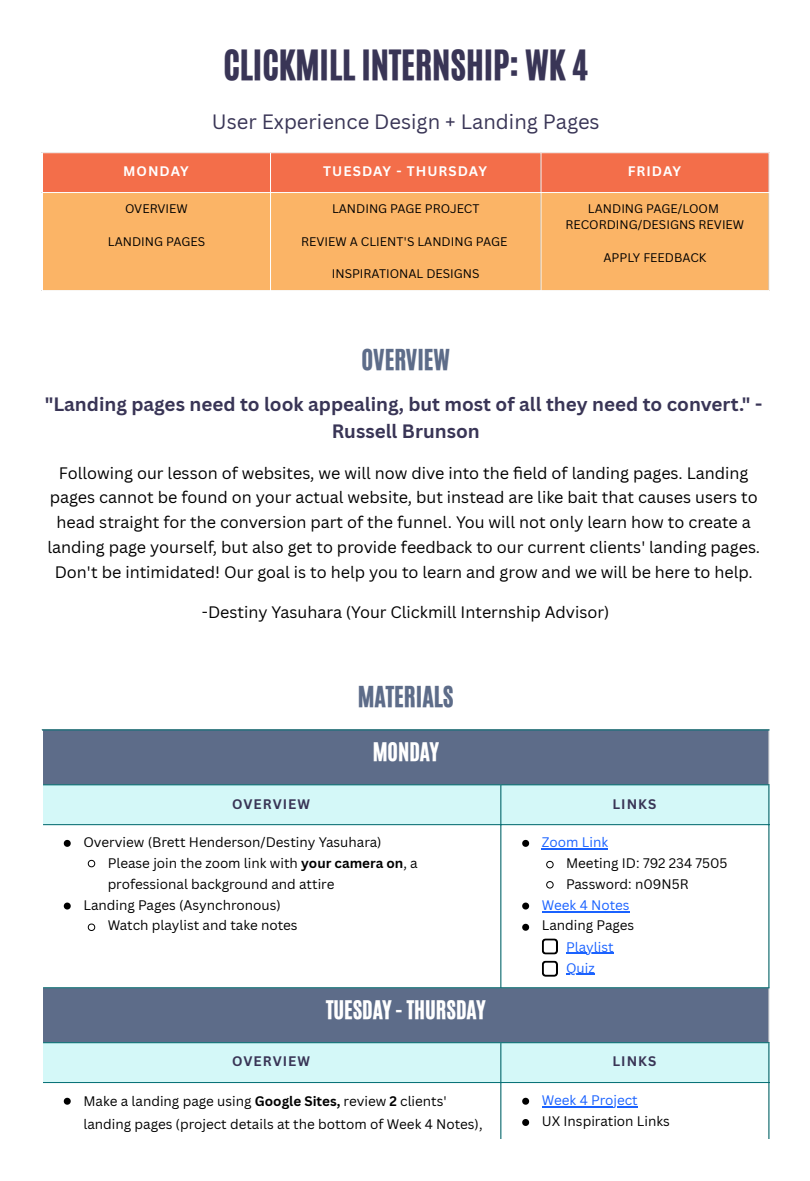
<style>
.page{position:relative;width:810px;height:1181px;background:#fff}
.page>*{position:absolute;margin:0;border:0;box-sizing:border-box;transform-origin:0 0}
.t1{font:34.95px "CA Generated";color:#393556}
.t2{font:24.3px "CA Generated";color:#5d6c89}
.t3{font:21.6px "CA Generated";color:#fff}
.t4{font:20.25px "Canva Sans";color:#393556}
.t5{font:700 18.9px/27.3px "Canva Sans";color:#393556;text-align:center}
.t6{font:16.2px/24.8px "Canva Sans";color:#000;text-align:center}
.t7{font:13.5px/21.1px "Canva Sans";color:#000}
.t8{font:13.5px "Canva Sans";color:#1a62ff}
.t9{font:700 13.5px "Canva Sans";letter-spacing:.075em;color:#fff}
.t10{font:700 13.5px "Canva Sans";letter-spacing:.075em;color:#393556}
.t11{font:12.15px/16.2px "Canva Sans";color:#000;text-align:center}
.s1{font-weight:700}
</style>
<div class="page">
<div style="left:43px;top:153px;width:725px;height:39px;background:#f36e4a"></div>
<div style="left:43px;top:193px;width:725px;height:97px;background:#fbb466"></div>
<hr style="left:270px;top:153px;width:1px;height:137px;background:#fff">
<hr style="left:540px;top:153px;width:1px;height:137px;background:#fff">
<div style="left:43px;top:730px;width:725px;height:54px;background:#5d6c89"></div>
<div style="left:43px;top:785px;width:725px;height:39px;background:#d4f8f8"></div>
<svg style="left:43px;top:825px;width:725px;height:313px"></svg>
<svg style="left:64px;top:840px;width:7px;height:6px"></svg>
<svg style="left:88px;top:859px;width:7px;height:8px"></svg>
<svg style="left:64px;top:902px;width:7px;height:7px"></svg>
<svg style="left:88px;top:923px;width:7px;height:8px"></svg>
<hr style="left:542px;top:848px;width:66px;height:1px;background:#1a62ff">
<svg style="left:522px;top:840px;width:7px;height:6px"></svg>
<svg style="left:546px;top:860px;width:8px;height:8px"></svg>
<svg style="left:546px;top:881px;width:8px;height:7px"></svg>
<hr style="left:542px;top:911px;width:88px;height:1px;background:#1a62ff">
<svg style="left:522px;top:902px;width:7px;height:7px"></svg>
<svg style="left:522px;top:923px;width:7px;height:7px"></svg>
<hr style="left:566px;top:952px;width:48px;height:1px;background:#1a62ff">
<svg style="left:542px;top:938px;width:16px;height:16px"></svg>
<svg style="left:566px;top:973px;width:29px;height:1px"></svg>
<svg style="left:542px;top:960px;width:16px;height:16px"></svg>
<svg style="left:64px;top:1097px;width:7px;height:7px"></svg>
<hr style="left:542px;top:1106px;width:96px;height:1px;background:#1a62ff">
<svg style="left:522px;top:1097px;width:7px;height:7px"></svg>
<svg style="left:522px;top:1118px;width:7px;height:7px"></svg>
<hr style="left:500px;top:785px;width:1px;height:202px;background:#047176">
<hr style="left:500px;top:1043px;width:1px;height:95px;background:#047176">
<hr style="left:768px;top:785px;width:1px;height:202px;background:#047176">
<hr style="left:768px;top:1043px;width:1px;height:95px;background:#047176">
<hr style="left:42px;top:729px;width:727px;height:1px;background:#047176">
<hr style="left:43px;top:784px;width:726px;height:1px;background:#047176">
<hr style="left:43px;top:824px;width:726px;height:1px;background:#047176">
<hr style="left:43px;top:987px;width:726px;height:1px;background:#047176">
<hr style="left:43px;top:1042px;width:726px;height:1px;background:#047176">
<hr style="left:43px;top:1082px;width:726px;height:1px;background:#047176">
<hr style="left:42px;top:1180px;width:727px;height:1px;background:#047176">
<p class="t1" style="left:223px;top:40px;width:366px">CLICKMILL INTERNSHIP: WK 4</p>
<p class="t4" style="left:212px;top:107px;width:389px">User Experience Design + Landing Pages</p>
<p class="t9" style="left:123px;top:162px;width:67px">MONDAY</p>
<p class="t9" style="left:323px;top:162px;width:165px">TUESDAY - THURSDAY</p>
<p class="t9" style="left:628px;top:162px;width:55px">FRIDAY</p>
<p class="t11" style="left:125px;top:200px;width:64px">OVERVIEW</p>
<p class="t11" style="left:108px;top:233px;width:99px">LANDING PAGES</p>
<p class="t11" style="left:566px;top:200px;width:180px">LANDING PAGE/LOOM<br>RECORDING/DESIGNS REVIEW</p>
<p class="t11" style="left:603px;top:249px;width:104px">APPLY FEEDBACK</p>
<p class="t11" style="left:332px;top:200px;width:149px">LANDING PAGE PROJECT</p>
<p class="t11" style="left:301px;top:233px;width:208px">REVIEW A CLIENT'S LANDING PAGE</p>
<p class="t11" style="left:332px;top:265px;width:149px">INSPIRATIONAL DESIGNS</p>
<p class="t2" style="left:361px;top:342px;width:90px">OVERVIEW</p>
<p class="t5" style="left:45px;top:390px;width:719px">"Landing pages need to look appealing, but most of all they need to convert." -<br>Russell Brunson</p>
<p class="t6" style="left:47px;top:460px;width:714px">Following our lesson of websites, we will now dive into the fi eld of landing pages. Landing pages cannot be found on your actual website, but instead are like bait that causes users to head straight for the conversion part of the funnel. You will not only learn how to create a landing page yourself, but also get to provide feedback to our current clients' landing pages.<br>Don't be intimidated! Our goal is to help you to learn and grow and we will be here to help.</p>
<p class="t6" style="left:202px;top:599px;width:409px">-Destiny Yasuhara (Your Clickmill Internship Advisor)</p>
<p class="t2" style="left:358px;top:679px;width:97px">MATERIALS</p>
<p class="t3" style="left:373px;top:736px;width:68px">MONDAY</p>
<p class="t10" style="left:232px;top:794px;width:79px">OVERVIEW</p>
<p class="t10" style="left:612px;top:794px;width:45px">LINKS</p>
<p class="t7" style="left:83px;top:831px;width:300px">Overview (Brett Henderson/Destiny Yasuhara)</p>
<p class="t7" style="left:108px;top:851px;width:312px">Please join the zoom link with <span class="s1">your camera on</span>, a professional background and attire</p>
<p class="t7" style="left:83px;top:894px;width:199px">Landing Pages (Asynchronous)</p>
<p class="t7" style="left:108px;top:914px;width:191px">Watch playlist and take notes</p>
<p class="t8" style="left:542px;top:833px;width:68px">Zoom Link</p>
<p class="t7" style="left:566px;top:851px;width:163px">Meeting ID: 792 234 7505</p>
<p class="t7" style="left:566px;top:873px;width:124px">Password: n09N5R</p>
<p class="t8" style="left:542px;top:895px;width:89px">Week 4 Notes</p>
<p class="t7" style="left:542px;top:914px;width:94px">Landing Pages</p>
<p class="t8" style="left:566px;top:937px;width:49px">Playlist</p>
<p class="t8" style="left:566px;top:958px;width:30px">Quiz</p>
<p class="t3" style="left:326px;top:993px;width:161px">TUESDAY - THURSDAY</p>
<p class="t10" style="left:232px;top:1052px;width:79px">OVERVIEW</p>
<p class="t10" style="left:612px;top:1052px;width:45px">LINKS</p>
<p class="t7" style="left:83px;top:1089px;width:401px;line-height:22.2px">Make a landing page using <span class="s1">Google Sites,</span> review <span class="s1">2</span> clients' landing pages (project details at the bottom of Week 4 Notes),</p>
<p class="t8" style="left:542px;top:1090px;width:97px">Week 4 Project</p>
<p class="t7" style="left:542px;top:1109px;width:130px">UX Inspiration Links</p>
</div>
